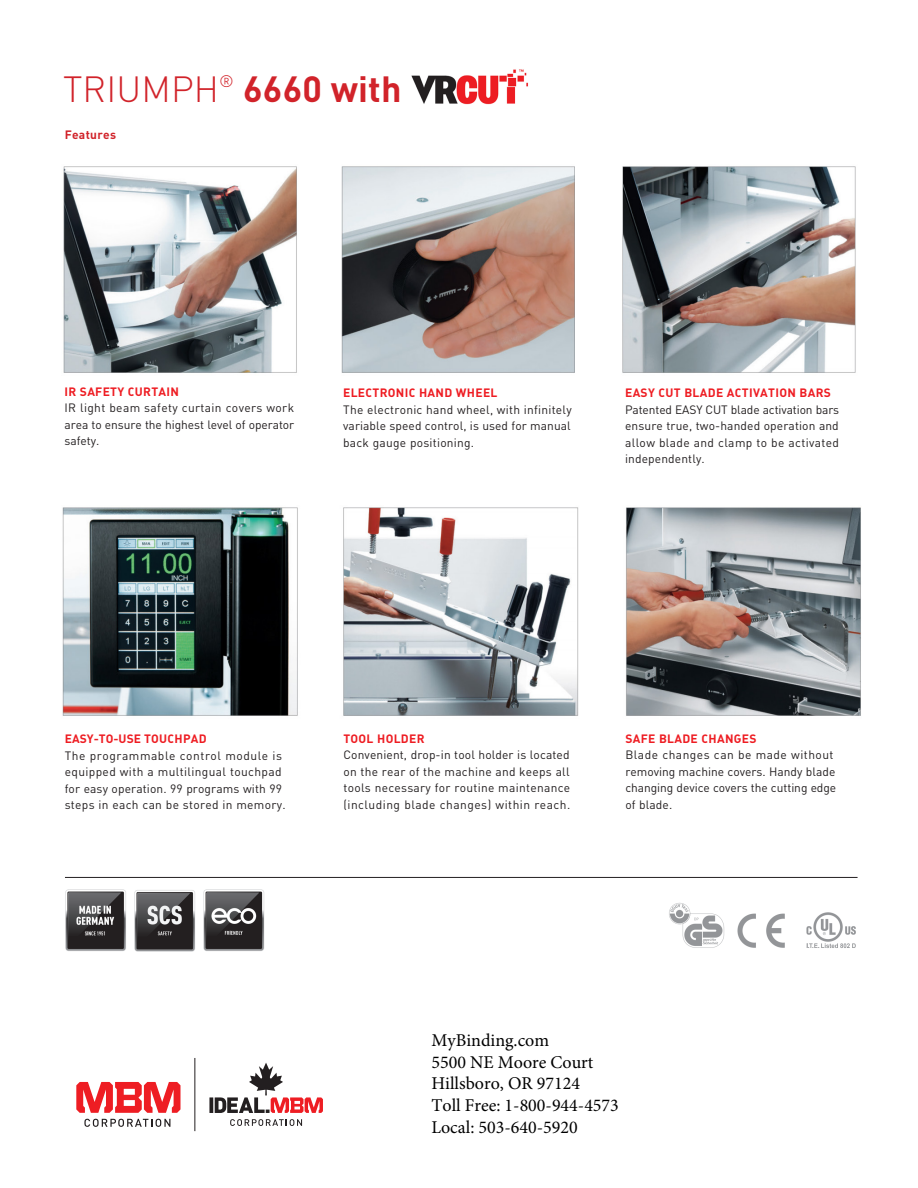
<style>
.page{position:relative;width:918px;height:1188px;background:#fff}
.page>*{position:absolute;margin:0;border:0;box-sizing:border-box;transform-origin:0 0}
.t1{font:700 36px "DIN";letter-spacing:.005em;color:#d1232a}
.t2{font:18px/21.6px "Minion Pro";color:#000}
.NEW_captions{font:12px/16.5px "DIN";letter-spacing:.02em;color:#231f20;text-align:justify}
.t3{font:700 12px "DIN";letter-spacing:.025em;color:#ee1d23}
.NEW_captions-2{font:12px/16.5px "DIN";color:#231f20}
.t4{font:700 12px "DIN";letter-spacing:.025em;color:#d1232a}
.s1{font-weight:300}
</style>
<div class="page">
<img style="left:62px;top:507px;width:799px;height:209px">
<img style="left:63px;top:166px;width:793px;height:207px">
<img style="left:669px;top:902px;width:187px;height:46px">
<svg style="left:84px;top:1119px;width:86px;height:8px"></svg>
<svg style="left:76px;top:1082px;width:105px;height:31px"></svg>
<svg style="left:230px;top:1119px;width:72px;height:7px"></svg>
<svg style="left:209px;top:1097px;width:4px;height:16px"></svg>
<svg style="left:215px;top:1063px;width:108px;height:50px"></svg>
<hr style="left:195px;top:1058px;width:1px;height:73px;background:#231f20">
<hr style="left:65px;top:877px;width:793px;height:1px;background:#231f20">
<img style="left:65px;top:889px;width:199px;height:63px">
<img style="left:411px;top:69px;width:117px;height:36px">
<p class="t1" style="left:63px;top:65px;width:340px"><span class="s1">TRIUMPH</span><sup>®</sup> 6660 with</p>
<p class="t4" style="left:65px;top:127px;width:53px">Features</p>
<p class="t3" style="left:64px;top:384px;width:116px">IR SAFETY CURTAIN</p>
<p class="NEW_captions" style="left:64px;top:400px;width:231px">IR light beam safety curtain covers work area to ensure the highest level of operator safety.</p>
<p class="t3" style="left:343px;top:385px;width:156px">ELECTRONIC HAND WHEEL</p>
<p class="NEW_captions" style="left:343px;top:401px;width:230px">The electronic hand wheel, with infinitely variable speed control, is used for manual back gauge positioning.</p>
<p class="t3" style="left:625px;top:385px;width:207px">EASY CUT BLADE ACTIVATION BARS</p>
<p class="NEW_captions" style="left:625px;top:401px;width:216px">Patented EASY CUT blade activation bars ensure true, two-handed operation and allow blade and clamp to be activated independently.</p>
<p class="t3" style="left:65px;top:730px;width:143px">EASY-TO-USE TOUCHPAD</p>
<p class="NEW_captions" style="left:65px;top:747px;width:222px;text-align:left">The programmable control module is equipped with a multilingual touchpad for easy operation. 99 programs with 99 steps in each can be stored in memory.</p>
<p class="t3" style="left:343px;top:730px;width:83px">TOOL HOLDER</p>
<p class="NEW_captions" style="left:343px;top:746px;width:228px">Convenient, drop-in tool holder is located on the rear of the machine and keeps all tools necessary for routine maintenance (including blade changes) within reach.</p>
<p class="t3" style="left:625px;top:730px;width:133px">SAFE BLADE CHANGES</p>
<p class="NEW_captions-2" style="left:625px;top:746px;width:212px">Blade changes can be made without removing machine covers. Handy blade changing device covers the cutting edge</p>
<p class="NEW_captions" style="left:625px;top:796px;width:48px">of blade.</p>
<h2 class="t2" style="left:431px;top:1030px;width:189px">MyBinding.com<br>5500 NE Moore Court<br>Hillsboro, OR 97124<br>Toll Free: 1-800-944-4573<br>Local: 503-640-5920</h2>
</div>
